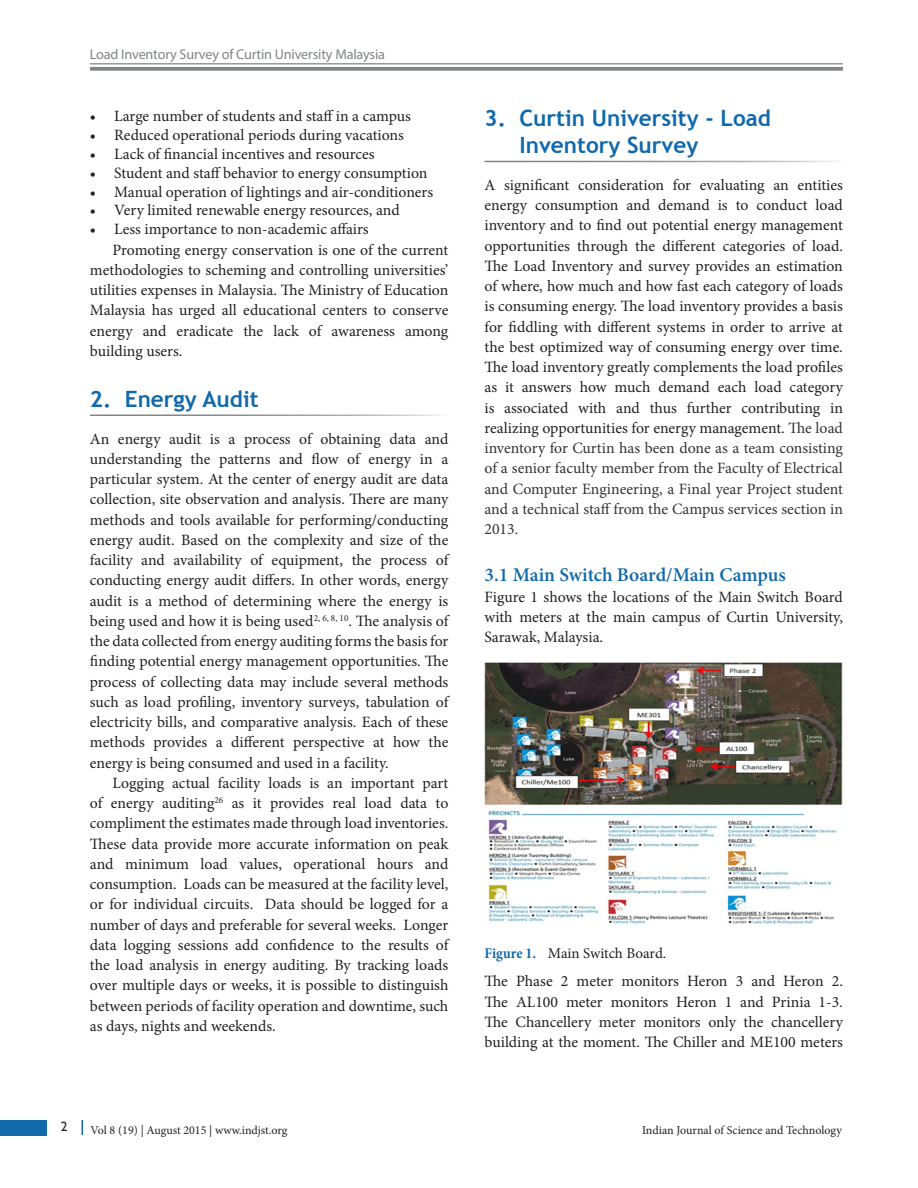
<style>
.page{position:relative;width:918px;height:1188px;background:#fff}
.page>*{position:absolute;margin:0;border:0;box-sizing:border-box;transform-origin:0 0}
.Body_Head{font:700 22.5px/27px "Trebuchet MS";color:#0f69ab}
.Body_SubHead1{font:600 19.5px "Minion Pro";letter-spacing:-.005em;color:#0f69ab}
.Body_Text_Ind_L{font:15.75px/20.2px "Minion Pro";color:#231f20;text-align:justify}
.Body_Text{font:15.75px/20.2px "Minion Pro";color:#231f20;text-align:justify}
.t1{font:15px "Minion Pro";letter-spacing:-.005em;color:#231f20}
.t2{font:14.25px "Myriad Pro";letter-spacing:-.015em;color:#818487}
.t3{font:13.5px "Gill Sans";color:#231f20}
.t4{font:12px "Minion Pro";color:#231f20}
.s1{color:#333}
.s2{font-weight:700;font-stretch:condensed;color:#0f69ab}
</style>
<div class="page">
<div style="left:0;top:1120px;width:47px;height:15px;background:#0f69ab"></div>
<svg style="left:82px;top:1120px;width:1px;height:15px"></svg>
<hr style="left:90px;top:63px;width:753px;height:1px;background:#818487">
<svg style="left:90px;top:67px;width:753px;height:4px;background:#8a8d90"></svg>
<img style="left:485px;top:662px;width:358px;height:262px">
<p class="t2" style="left:90px;top:45px;width:297px">Load Inventory Survey of Curtin University Malaysia</p>
<p class="Body_Text" style="left:90px;top:106px;width:323px">• Large number of students and staff in a campus</p>
<p class="Body_Text" style="left:90px;top:125px;width:316px">• Reduced operational periods during vacations</p>
<p class="Body_Text" style="left:90px;top:144px;width:286px">• Lack of financial incentives and resources</p>
<p class="Body_Text" style="left:90px;top:163px;width:339px">• Student and staff behavior to energy consumption</p>
<p class="Body_Text" style="left:90px;top:181px;width:345px">• Manual operation of lightings and air-conditioners</p>
<p class="Body_Text" style="left:90px;top:200px;width:311px">• Very limited renewable energy resources, and</p>
<p class="Body_Text" style="left:90px;top:219px;width:280px">• Less importance to non-academic affairs</p>
<p class="Body_Text_Ind_L" style="left:90px;top:240px;width:360px;text-indent:23px">Promoting energy conservation is one of the current methodologies to scheming and controlling universities’ utilities expenses in Malaysia. The Ministry of Education Malaysia has urged all educational centers to conserve energy and eradicate the lack of awareness among building users.</p>
<p class="Body_Head" style="left:90px;top:385px;width:170px">2. Energy Audit</p>
<p class="Body_Text" style="left:90px;top:429px;width:360px">An energy audit is a process of obtaining data and understanding the patterns and flow of energy in a particular system. At the center of energy audit are data collection, site observation and analysis. There are many methods and tools available for performing/conducting energy audit. Based on the complexity and size of the facility and availability of equipment, the process of conducting energy audit differs. In other words, energy audit is a method of determining where the energy is being used and how it is being used<sup>2,</sup> <sup>6,</sup> <sup>8,</sup> <sup>10</sup>. The analysis of the data collected from energy auditing forms the basis for finding potential energy management opportunities. The process of collecting data may include several methods such as load profiling, inventory surveys, tabulation of electricity bills, and comparative analysis. Each of these methods provides a different perspective at how the energy is being consumed and used in a facility.</p>
<p class="Body_Text_Ind_L" style="left:90px;top:773px;width:360px;text-indent:23px">Logging actual facility loads is an important part of energy auditing<sup>26</sup> as it provides real load data to compliment the estimates made through load inventories.<br>These data provide more accurate information on peak and minimum load values, operational hours and consumption. Loads can be measured at the facility level, or for individual circuits. Data should be logged for a number of days and preferable for several weeks. Longer data logging sessions add confidence to the results of the load analysis in energy auditing. By tracking loads over multiple days or weeks, it is possible to distinguish between periods of facility operation and downtime, such as days, nights and weekends.</p>
<p class="Body_Head" style="left:520px;top:105px;width:253px;text-indent:-35px">3. Curtin University - Load<br>Inventory Survey</p>
<p class="Body_Text_Ind_L" style="left:485px;top:175px;width:360px">A significant consideration for evaluating an entities energy consumption and demand is to conduct load inventory and to find out potential energy management opportunities through the different categories of load.<br>The Load Inventory and survey provides an estimation of where, how much and how fast each category of loads is consuming energy. The load inventory provides a basis for fiddling with different systems in order to arrive at the best optimized way of consuming energy over time.<br>The load inventory greatly complements the load profiles as it answers how much demand each load category is associated with and thus further contributing in realizing opportunities for energy management. <span class="s1">The load inventory for Curtin has been done as a team consisting of a senior faculty member from the Faculty of Electrical and Computer Engineering, a Final year Project student and a technical staff from the Campus services section in 2013.</span></p>
<p class="Body_SubHead1" style="left:485px;top:562px;width:303px">3.1 Main Switch Board/Main Campus</p>
<p class="Body_Text" style="left:485px;top:587px;width:360px">Figure 1 shows the locations of the Main Switch Board with meters at the main campus of Curtin University, Sarawak, Malaysia.</p>
<p class="t1" style="left:485px;top:943px;width:183px"><span class="s2">Figure 1.</span> Main Switch Board.</p>
<p class="Body_Text_Ind_L" style="left:485px;top:971px;width:360px">The Phase 2 meter monitors Heron 3 and Heron 2.<br>The AL100 meter monitors Heron 1 and Prinia 1-3.<br>The Chancellery meter monitors only the chancellery building at the moment. The Chiller and ME100 meters</p>
<p class="t3" style="left:61px;top:1119px;width:8px">2</p>
<p class="t4" style="left:91px;top:1122px;width:198px">Vol 8 (19) | August 2015 | www.indjst.org</p>
<p class="t4" style="left:642px;top:1122px;width:201px">Indian Journal of Science and Technology</p>
</div>
